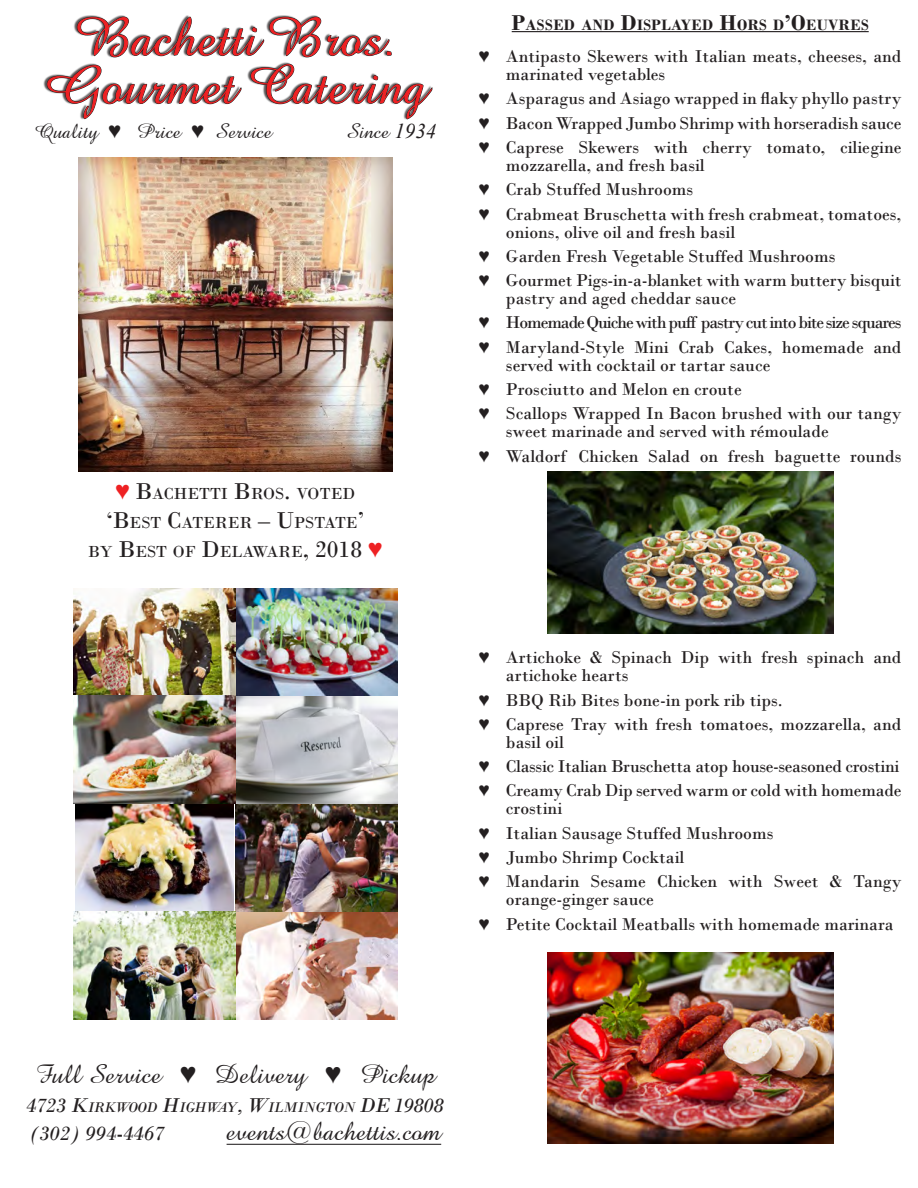
<style>
.page{position:relative;width:918px;height:1188px;background:#fff}
.page>*{position:absolute;margin:0;border:0;box-sizing:border-box;transform-origin:0 0}
.t1{font:54.75px/48px "Amazone BT";color:#ee2123;text-align:center}
.t2{font:27px "Amazone BT";color:#231f20}
.t3{font:21px "Amazone BT";color:#231f20}
.t4{font:italic 21px "Bodoni";color:#231f20}
.t5{font:18px/24.3px "Bodoni";color:#231f20}
.t6{font:18px/24.3px "Bodoni";letter-spacing:-.02em;color:#231f20}
.t7{font:16.8px/28.8px "Bodoni";color:#231f20;text-align:center}
.t8{font:700 15.75px "Bodoni";letter-spacing:.03em;color:#231f20}
.t9{font:italic 14.7px "Bodoni";letter-spacing:-.03em;color:#231f20}
.s1{font-family:"Times New Roman";font-style:italic}
.s2{font-family:"Times New Roman";font-size:24px;color:#ee2123}
.s3{font-size:24px}
.s4{font-size:22.5px}
.s5{font-family:"Times New Roman"}
.s6{font-size:21px}
</style>
<div class="page">
<svg style="left:46px;top:16px;width:387px;height:104px"></svg>
<hr style="left:227px;top:1144px;width:214px;height:1px;background:#231f20">
<hr style="left:512px;top:31px;width:357px;height:1px;background:#231f20">
<img style="left:79px;top:158px;width:313px;height:313px">
<img style="left:75px;top:804px;width:158px;height:108px">
<img style="left:235px;top:804px;width:162px;height:216px">
<img style="left:73px;top:588px;width:324px;height:216px">
<img style="left:547px;top:471px;width:286px;height:162px">
<img style="left:547px;top:952px;width:286px;height:191px">
<img style="left:73px;top:912px;width:162px;height:108px">
<h1 class="t1" style="left:43px;top:15px;width:386px">Bachetti Bros.<br>Gourmet Catering</h1>
<p class="t3" style="left:34px;top:119px;width:239px">Quality <span class="s1">♥</span> Price <span class="s1">♥</span> Service</p>
<p class="t3" style="left:345px;top:119px;width:93px">Since <span class="s1">1934</span></p>
<p class="t7" style="left:88px;top:479px;width:296px"><span class="s2">♥</span> <span class="s3">B</span>ACHETTI <span class="s3">B</span>ROS<span class="s3">.</span> VOTED <span class="s3">‘B</span>EST <span class="s3">C</span>ATERER <span class="s3">– U</span>PSTATE<span class="s3">’<br></span>BY <span class="s3">B</span>EST OF <span class="s3">D</span>ELAWARE<span class="s3">, 2018</span> <span class="s2">♥</span></p>
<p class="t8" style="left:512px;top:15px;width:359px"><span class="s4">P</span>ASSED AND <span class="s4">D</span>ISPLAYED <span class="s4">H</span>ORS D<span class="s4">’O</span>EUVRES</p>
<p class="t5" style="left:506px;top:47px;width:397px;line-height:18px;text-indent:-27px"><span class="s5">♥</span> Antipasto Skewers with Italian meats, cheeses, and marinated vegetables</p>
<p class="t5" style="left:479px;top:86px;width:424px;text-align:justify"><span class="s5">♥</span> Asparagus and Asiago wrapped in flaky phyllo pastry <span class="s5">♥</span> Bacon Wrapped Jumbo Shrimp with horseradish sauce <span class="s5">♥</span> Caprese Skewers with cherry tomato, ciliegine</p>
<p class="t5" style="left:479px;top:153px;width:424px;text-indent:27px">mozzarella, and fresh basil<br><span class="s5">♥</span> Crab Stuffed Mushrooms<br><span class="s5">♥</span> Crabmeat Bruschetta with fresh crabmeat, tomatoes,</p>
<p class="t5" style="left:479px;top:220px;width:424px;text-indent:27px">onions, olive oil and fresh basil<br><span class="s5">♥</span> Garden Fresh Vegetable Stuffed Mushrooms<br><span class="s5">♥</span> Gourmet Pigs-in-a-blanket with warm buttery bisquit</p>
<p class="t5" style="left:479px;top:286px;width:424px;text-indent:27px">pastry and aged cheddar sauce<br><span class="s5">♥</span> Homemade Quiche with puff pastry cut into bite size squares <span class="s5">♥</span> Maryland-Style Mini Crab Cakes, homemade and</p>
<p class="t5" style="left:479px;top:353px;width:424px;text-indent:27px">served with cocktail or tartar sauce<br><span class="s5">♥</span> Prosciutto and Melon en croute<br><span class="s5">♥</span> Scallops Wrapped In Bacon brushed with our tangy</p>
<p class="t5" style="left:479px;top:419px;width:424px;text-indent:27px">sweet marinade and served with rémoulade<br><span class="s5">♥</span> Waldorf Chicken Salad on fresh baguette rounds</p>
<p class="t5" style="left:506px;top:648px;width:397px;line-height:18px;text-indent:-27px"><span class="s5">♥</span> Artichoke &amp; Spinach Dip with fresh spinach and artichoke hearts</p>
<p class="t5" style="left:479px;top:688px;width:424px"><span class="s5">♥</span> BBQ Rib Bites bone-in pork rib tips.<br><span class="s5">♥</span> Caprese Tray with fresh tomatoes, mozzarella, and</p>
<p class="t6" style="left:479px;top:730px;width:424px;text-indent:27px">basil oil<br><span class="s5">♥</span> Classic Italian Bruschetta atop house-seasoned crostini <span class="s5">♥</span> Creamy Crab Dip served warm or cold with homemade</p>
<p class="t5" style="left:479px;top:797px;width:424px;text-indent:27px">crostini<br><span class="s5">♥</span> Italian Sausage Stuffed Mushrooms<br><span class="s5">♥</span> Jumbo Shrimp Cocktail<br><span class="s5">♥</span> Mandarin Sesame Chicken with Sweet &amp; Tangy</p>
<p class="t5" style="left:479px;top:887px;width:416px;text-indent:27px">orange-ginger sauce<br><span class="s5">♥</span> Petite Cocktail Meatballs with homemade marinara</p>
<h2 class="t2" style="left:35px;top:1059px;width:401px">Full Service <span class="s1">♥</span> Delivery <span class="s5">♥</span> Pickup</h2>
<p class="t9" style="left:27px;top:1098px;width:419px"><span class="s6">4723 K</span>IRKWOOD <span class="s6">H</span>IGHWAY<span class="s6">, W</span>ILMINGTON <span class="s6">DE 19808</span></p>
<p class="t4" style="left:29px;top:1121px;width:137px">(302) 994-4467</p>
<h2 class="t2" style="left:227px;top:1116px;width:216px">events@bachettis.com</h2>
</div>
